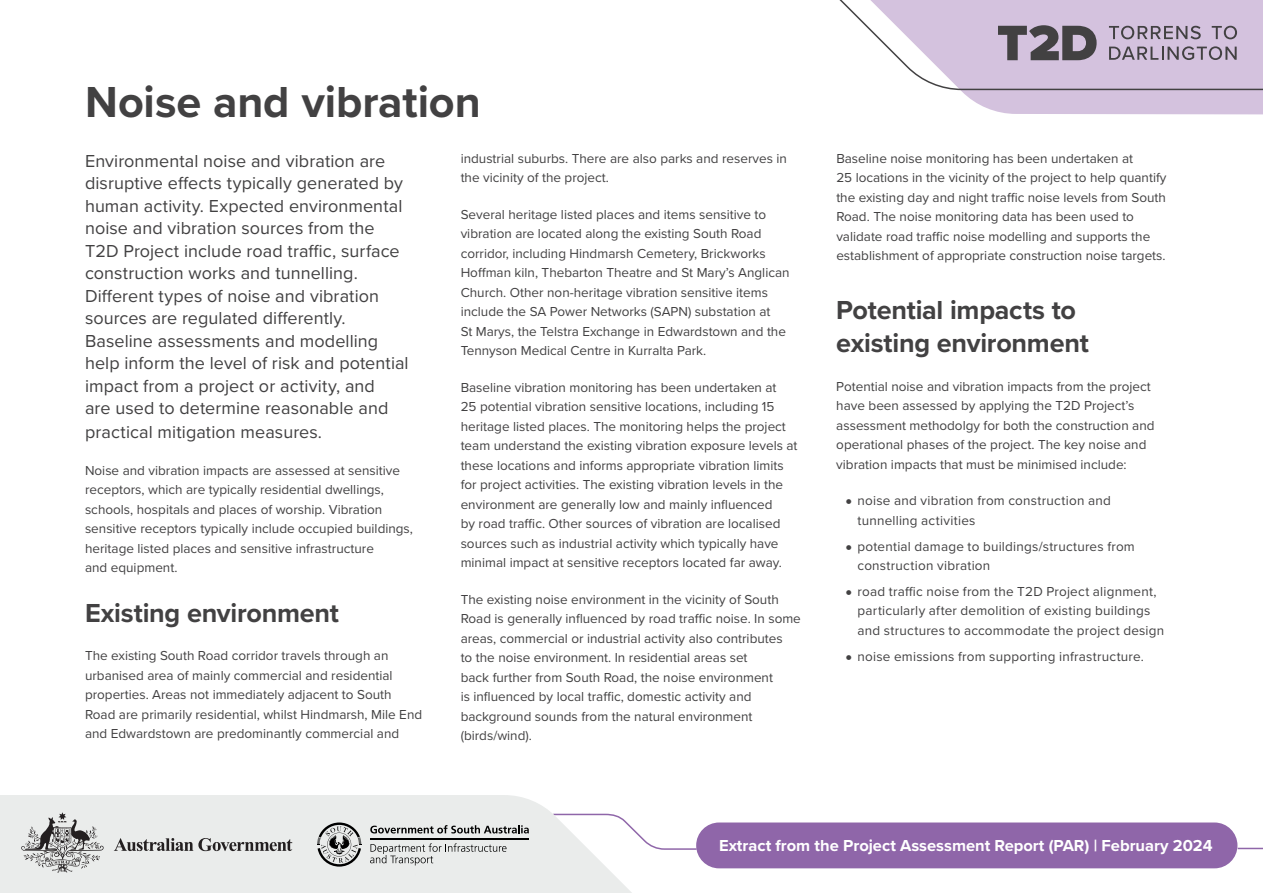
<style>
.page{position:relative;width:1263px;height:893px;background:#fff}
.page>*{position:absolute;margin:0;border:0;box-sizing:border-box;transform-origin:0 0}
.t1{font:700 45px "Proxima Nova";letter-spacing:-.005em;color:#424142}
.t2{font:700 27px/33px "Proxima Nova";letter-spacing:-.01em;color:#424142}
.t3{font:18px/22.6px "Proxima Nova";letter-spacing:.005em;color:#424142}
.t4{font:700 16.5px "Proxima Nova";color:#fff}
.t5{font:13.5px/19.5px "Proxima Nova";color:#424142}
.t6{font:13.5px/19.5px "Proxima Nova";letter-spacing:.02em;color:#424142}
.s1{font-size:22.5px}
</style>
<div class="page">
<svg style="left:660px;top:848px;width:36px;height:2px"></svg>
<div style="left:697px;top:823px;width:540px;height:44px;background:#8f66a9;border-radius:22px"></div>
<div style="left:696px;top:822px;width:541px;height:46px;border:2px solid #8f66a9;border-radius:22px"></div>
<svg style="left:1238px;top:848px;width:25px;height:1px"></svg>
<svg style="left:961px;top:91px;width:302px;height:24px;background:#d7c7e0"></svg>
<svg style="left:839px;top:0;width:424px;height:91px"></svg>
<svg style="left:998px;top:25px;width:98px;height:35px;background:#7b747f"></svg>
<svg style="left:1109px;top:26px;width:92px;height:13px"></svg>
<svg style="left:1212px;top:26px;width:25px;height:13px"></svg>
<svg style="left:1109px;top:46px;width:127px;height:14px;background:#a397aa"></svg>
<svg style="left:0;top:795px;width:660px;height:98px;background:#eceeed"></svg>
<hr style="left:370px;top:838px;width:159px;height:2px;background:#000">
<svg style="left:317px;top:822px;width:44px;height:45px;background:#a8a9a8"></svg>
<svg style="left:370px;top:825px;width:159px;height:8px"></svg>
<svg style="left:370px;top:843px;width:136px;height:22px;background:#ced0cf"></svg>
<svg style="left:21px;top:812px;width:83px;height:61px;background:#bcbdbc"></svg>
<svg style="left:114px;top:838px;width:178px;height:13px;background:#a3a3a2"></svg>
<h1 class="t1" style="left:85px;top:68px;width:397px">Noise and vibration</h1>
<p class="t3" style="left:85px;top:148px;width:325px">Environmental noise and vibration are disruptive effects typically generated by human activity. Expected environmental noise and vibration sources from the T2D Project include road traffic, surface construction works and tunnelling.<br>Different types of noise and vibration sources are regulated differently.<br>Baseline assessments and modelling help inform the level of risk and potential impact from a project or activity, and<br>are used to determine reasonable and practical mitigation measures.</p>
<p class="t5" style="left:85px;top:460px;width:329px">Noise and vibration impacts are assessed at sensitive receptors, which are typically residential dwellings, schools, hospitals and places of worship. Vibration sensitive receptors typically include occupied buildings, heritage listed places and sensitive infrastructure<br>and equipment.</p>
<h2 class="t2" style="left:85px;top:595px;width:255px">Existing environment</h2>
<p class="t5" style="left:85px;top:645px;width:339px">The existing South Road corridor travels through an urbanised area of mainly commercial and residential properties. Areas not immediately adjacent to South Road are primarily residential, whilst Hindmarsh, Mile End and Edwardstown are predominantly commercial and</p>
<p class="t5" style="left:461px;top:148px;width:328px">industrial suburbs. There are also parks and reserves in the vicinity of the project.</p>
<p class="t5" style="left:461px;top:204px;width:330px">Several heritage listed places and items sensitive to vibration are located along the existing South Road corridor, including Hindmarsh Cemetery, Brickworks Hoffman kiln, Thebarton Theatre and St Mary’s Anglican Church. Other non-heritage vibration sensitive items include the SA Power Networks (SAPN) substation at<br>St Marys, the Telstra Exchange in Edwardstown and the Tennyson Medical Centre in Kurralta Park.</p>
<p class="t5" style="left:461px;top:377px;width:338px">Baseline vibration monitoring has been undertaken at<br>25 potential vibration sensitive locations, including 15 heritage listed places. The monitoring helps the project team understand the existing vibration exposure levels at these locations and informs appropriate vibration limits for project activities. The existing vibration levels in the environment are generally low and mainly influenced<br>by road traffic. Other sources of vibration are localised sources such as industrial activity which typically have minimal impact at sensitive receptors located far away.</p>
<p class="t5" style="left:461px;top:589px;width:342px">The existing noise environment in the vicinity of South Road is generally influenced by road traffic noise. In some areas, commercial or industrial activity also contributes<br>to the noise environment. In residential areas set<br>back further from South Road, the noise environment<br>is influenced by local traffic, domestic activity and background sounds from the natural environment (birds/wind).</p>
<p class="t5" style="left:836px;top:148px;width:332px">Baseline noise monitoring has been undertaken at<br>25 locations in the vicinity of the project to help quantify the existing day and night traffic noise levels from South Road. The noise monitoring data has been used to validate road traffic noise modelling and supports the establishment of appropriate construction noise targets.</p>
<h2 class="t2" style="left:836px;top:293px;width:254px">Potential impacts to existing environment</h2>
<p class="t5" style="left:836px;top:376px;width:320px">Potential noise and vibration impacts from the project have been assessed by applying the T2D Project’s assessment methodolgy for both the construction and operational phases of the project. The key noise and vibration impacts that must be minimised include:</p>
<p class="t6" style="left:857px;top:490px;width:255px;text-indent:-13px"><span class="s1">•</span> noise and vibration from construction and tunnelling activities</p>
<p class="t6" style="left:857px;top:536px;width:279px;text-indent:-13px"><span class="s1">•</span> potential damage to buildings/structures from construction vibration</p>
<p class="t5" style="left:857px;top:581px;width:308px;text-indent:-13px"><span class="s1">•</span> road traffic noise from the T2D Project alignment, particularly after demolition of existing buildings and structures to accommodate the project design</p>
<p class="t5" style="left:845px;top:646px;width:301px"><span class="s1">•</span> noise emissions from supporting infrastructure.</p>
<p class="t4" style="left:719px;top:833px;width:495px">Extract from the Project Assessment Report (PAR) | February 2024</p>
</div>
